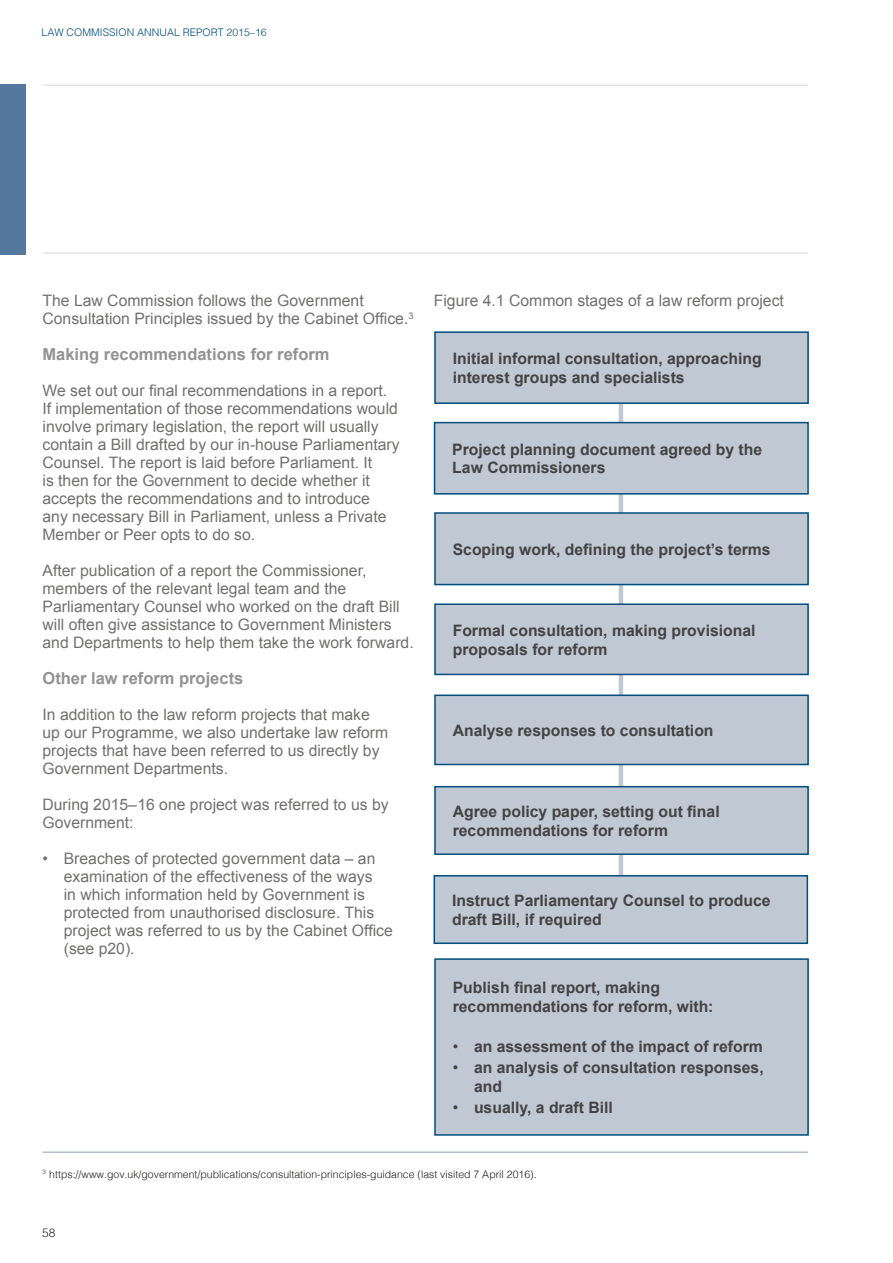
<style>
.page{position:relative;width:893px;height:1263px;background:#fff}
.page>*{position:absolute;margin:0;border:0;box-sizing:border-box;transform-origin:0 0}
.t1{font:700 16.5px "Arial";color:#939292}
.t2{font:15.75px/18px "Arial";color:#70706f}
.t3{font:700 15.75px/18.9px "Arial";color:#434342}
.t4{font:300 12px "Helvetica";color:#1d1d1b}
.t5{font:300 10.5px "Helvetica";color:#1d1d1b}
.t6{font:300 10.5px "Helvetica";color:#004d7e}
.s1{font-weight:400}
</style>
<div class="page">
<hr style="left:43px;top:85px;width:765px;height:1px;background:#dadada">
<hr style="left:43px;top:252px;width:765px;height:2px;background:#dadada">
<div style="left:0;top:85px;width:26px;height:170px;background:#55789e"></div>
<hr style="left:43px;top:1152px;width:765px;height:1px;background:#90a0b7">
<hr style="left:619px;top:336px;width:4px;height:572px;background:#c0c8d4">
<div style="left:435px;top:332px;width:373px;height:71px;background:#c0c8d4"></div>
<div style="left:434px;top:331px;width:375px;height:73px;border:2px solid #004d7e"></div>
<div style="left:435px;top:604px;width:373px;height:70px;background:#c0c8d4"></div>
<div style="left:434px;top:603px;width:375px;height:72px;border:2px solid #004d7e"></div>
<div style="left:435px;top:513px;width:373px;height:71px;background:#c0c8d4"></div>
<div style="left:434px;top:512px;width:375px;height:73px;border:2px solid #004d7e"></div>
<div style="left:435px;top:787px;width:373px;height:67px;background:#c0c8d4"></div>
<div style="left:434px;top:786px;width:375px;height:69px;border:2px solid #004d7e"></div>
<div style="left:434px;top:876px;width:373px;height:67px;background:#c0c8d4"></div>
<div style="left:434px;top:875px;width:374px;height:69px;border:2px solid #004d7e"></div>
<div style="left:435px;top:959px;width:373px;height:176px;background:#c0c8d4"></div>
<div style="left:434px;top:958px;width:375px;height:178px;border:2px solid #004d7e"></div>
<div style="left:435px;top:423px;width:373px;height:71px;background:#c0c8d4"></div>
<div style="left:434px;top:422px;width:375px;height:73px;border:2px solid #004d7e"></div>
<div style="left:435px;top:695px;width:373px;height:69px;background:#c0c8d4"></div>
<div style="left:434px;top:694px;width:375px;height:71px;border:2px solid #004d7e"></div>
<p class="t6" style="left:42px;top:24px;width:227px">LAW COMMISSION ANNUAL REPORT 2015–16</p>
<p class="t2" style="left:43px;top:292px;width:373px">The Law Commission follows the Government<br>Consultation Principles issued by the Cabinet Office.<sup>3</sup></p>
<p class="t1" style="left:43px;top:343px;width:288px">Making recommendations for reform</p>
<p class="t2" style="left:43px;top:382px;width:359px">We set out our final recommendations in a report.<br>If implementation of those recommendations would involve primary legislation, the report will usually contain a Bill drafted by our in-house Parliamentary Counsel. The report is laid before Parliament. It<br>is then for the Government to decide whether it accepts the recommendations and to introduce<br>any necessary Bill in Parliament, unless a Private Member or Peer opts to do so.</p>
<p class="t2" style="left:43px;top:562px;width:373px">After publication of a report the Commissioner, members of the relevant legal team and the Parliamentary Counsel who worked on the draft Bill will often give assistance to Government Ministers and Departments to help them take the work forward.</p>
<p class="t1" style="left:43px;top:667px;width:202px">Other law reform projects</p>
<p class="t2" style="left:43px;top:706px;width:347px">In addition to the law reform projects that make up our Programme, we also undertake law reform projects that have been referred to us directly by Government Departments.</p>
<p class="t2" style="left:43px;top:796px;width:348px">During 2015–16 one project was referred to us by<br>Government:</p>
<p class="t2" style="left:64px;top:850px;width:331px;text-indent:-21px">• Breaches of protected government data – an examination of the effectiveness of the ways<br>in which information held by Government is protected from unauthorised disclosure. This project was referred to us by the Cabinet Office (see p20).</p>
<p class="t2" style="left:434px;top:292px;width:352px">Figure 4.1 Common stages of a law reform project</p>
<p class="t3" style="left:453px;top:349px;width:310px">Initial informal consultation, approaching interest groups and specialists</p>
<p class="t3" style="left:452px;top:440px;width:311px">Project planning document agreed by the<br>Law Commissioners</p>
<p class="t3" style="left:453px;top:540px;width:319px">Scoping work, defining the project’s terms</p>
<p class="t3" style="left:453px;top:621px;width:304px">Formal consultation, making provisional proposals for reform</p>
<p class="t3" style="left:453px;top:721px;width:262px">Analyse responses to consultation</p>
<p class="t3" style="left:453px;top:802px;width:268px">Agree policy paper, setting out final recommendations for reform</p>
<p class="t3" style="left:452px;top:891px;width:320px">Instruct Parliamentary Counsel to produce draft Bill, if required</p>
<p class="t3" style="left:453px;top:978px;width:262px">Publish final report, making recommendations for reform, with:</p>
<p class="t3" style="left:453px;top:1037px;width:312px"><span class="s1">•</span> an assessment of the impact of reform</p>
<p class="t3" style="left:474px;top:1058px;width:291px;text-indent:-21px"><span class="s1">•</span> an analysis of consultation responses, and</p>
<p class="t3" style="left:453px;top:1098px;width:162px"><span class="s1">•</span> usually, a draft Bill</p>
<p class="t5" style="left:43px;top:1165px;width:496px"><sup>3</sup> https://www.gov.uk/government/publications/consultation-principles-guidance (last visited 7 April 2016).</p>
<p class="t4" style="left:42px;top:1223px;width:15px">58</p>
</div>
